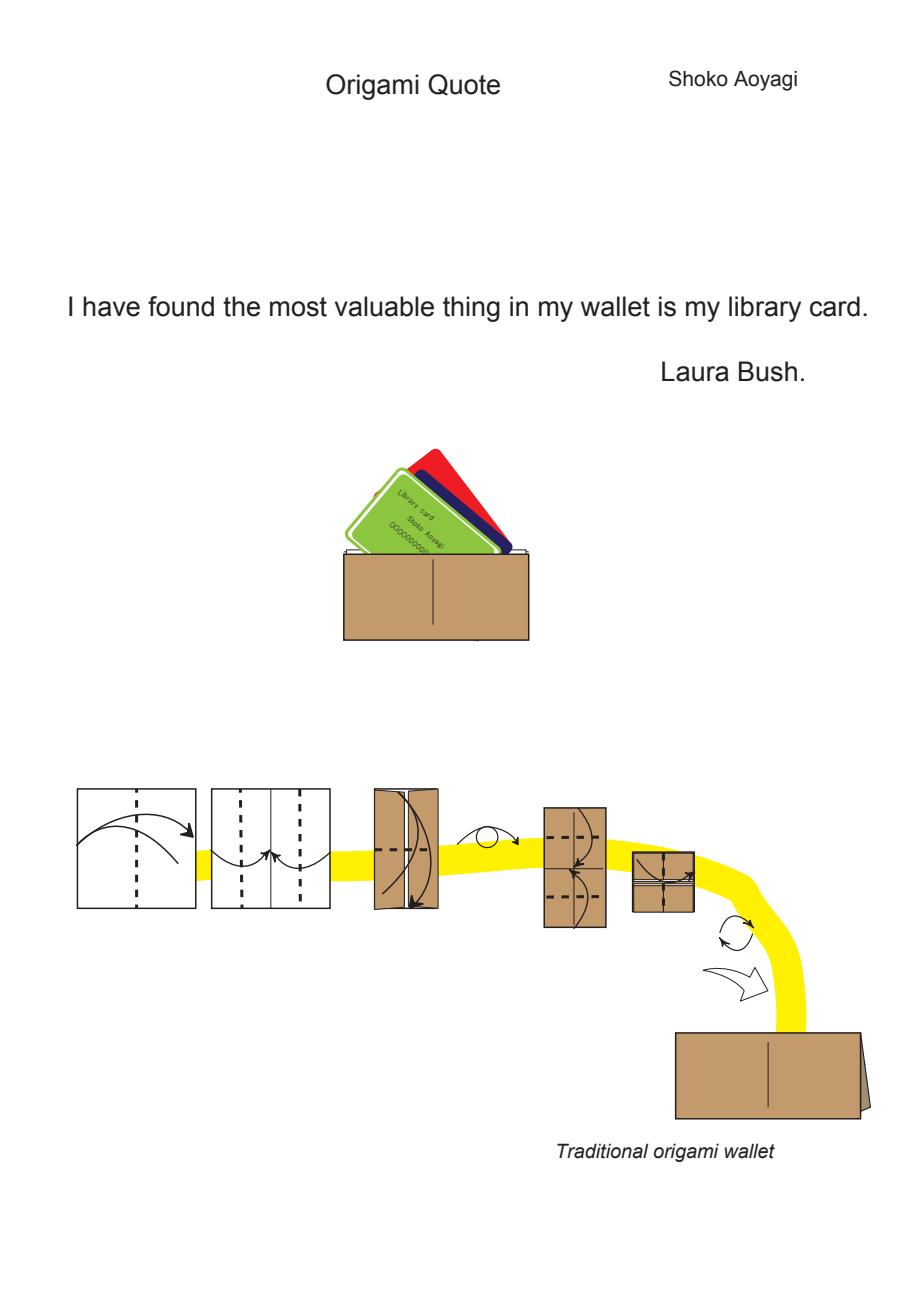
<style>
.page{position:relative;width:919px;height:1289px;background:#fff}
.page>*{position:absolute;margin:0;border:0;box-sizing:border-box;transform-origin:0 0}
.t1{font:27px "Arial";color:#231f20}
.t2{font:21px "Arial";color:#231f20}
.t3{font:italic 19.8px "Arial";color:#231f20}
.t4{font:7.95px/14.5px "Yenti EGP Medium SJIS";color:#231f20}
</style>
<div class="page">
<svg style="left:98px;top:815px;width:709px;height:216px"></svg>
<svg style="left:631px;top:851px;width:64px;height:61px"></svg>
<svg style="left:77px;top:788px;width:119px;height:121px"></svg>
<div style="left:633px;top:852px;width:30px;height:28px;background:#322b25"></div>
<div style="left:663px;top:852px;width:30px;height:28px;background:#322b25"></div>
<svg style="left:674px;top:1031px;width:197px;height:89px;background:#bc986d"></svg>
<hr style="left:767px;top:1041px;width:1px;height:66px;background:#231f20">
<svg style="left:76px;top:789px;width:119px;height:119px"></svg>
<svg style="left:209px;top:788px;width:123px;height:121px"></svg>
<svg style="left:374px;top:788px;width:145px;height:122px"></svg>
<svg style="left:543px;top:807px;width:68px;height:123px;background:#b29269"></svg>
<svg style="left:633px;top:853px;width:63px;height:59px;background:#a78660"></svg>
<svg style="left:702px;top:901px;width:67px;height:101px"></svg>
<svg style="left:343px;top:448px;width:187px;height:193px"></svg>
<hr style="left:432px;top:559px;width:1px;height:65px;background:#231f20">
<p class="t1" style="left:325px;top:67px;width:177px">Origami Quote</p>
<p class="t2" style="left:668px;top:64px;width:131px">Shoko Aoyagi</p>
<p class="t1" style="left:67px;top:289px;width:803px">I have found the most valuable thing in my wallet is my library card.</p>
<p class="t1" style="left:660px;top:354px;width:147px">Laura Bush.</p>
<p class="t4" style="left:422px;top:500px;width:48px;text-indent:-24px;rotate:40deg">Library card<br>Shoko Aoyagi</p>
<p class="t4" style="left:395px;top:518px;width:50px;rotate:40deg">００００000000</p>
<p class="t3" style="left:555px;top:1137px;width:220px">Traditional origami wallet</p>
</div>
